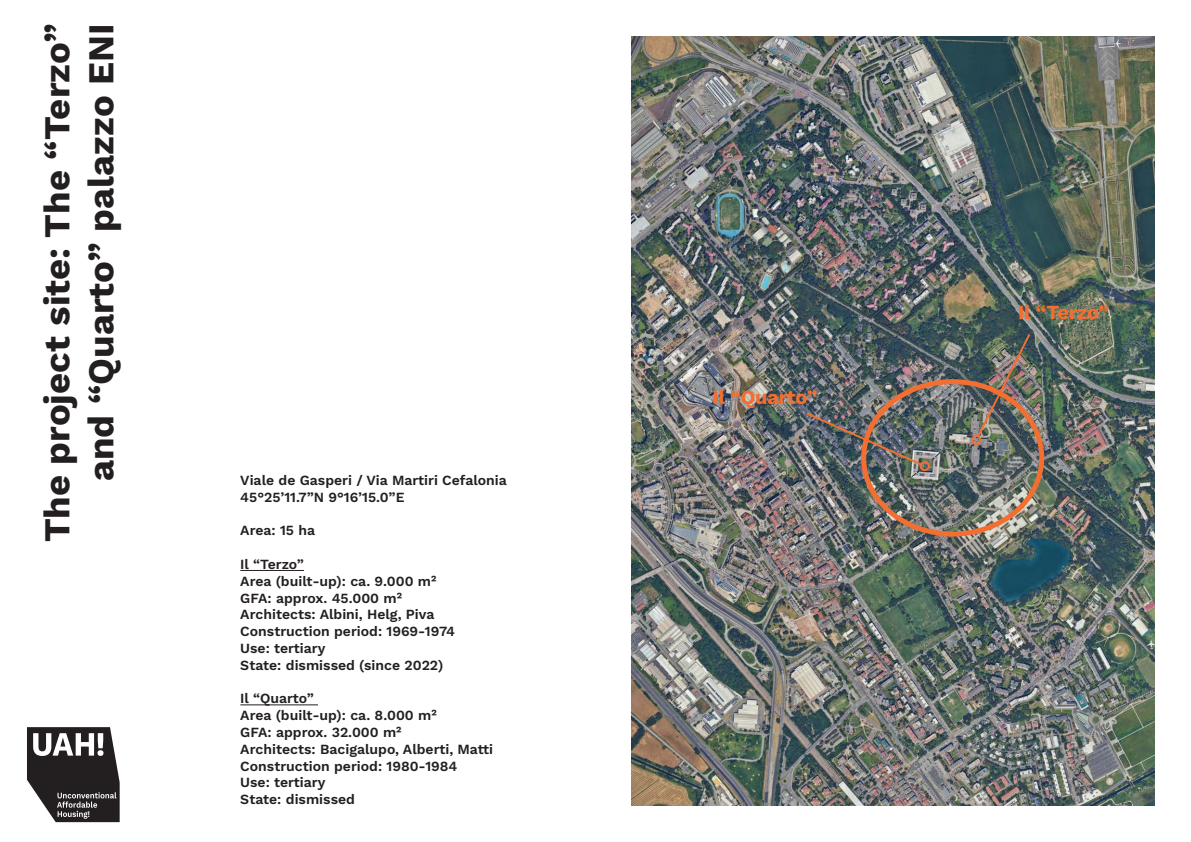
<style>
.page{position:relative;width:1191px;height:842px;background:#fff}
.page>*{position:absolute;margin:0;border:0;box-sizing:border-box;transform-origin:0 0}
.t1{font:700 36.5px/43.7px "Work Sans";color:#231f20;text-align:right}
.t2{font:700 20px "Work Sans";letter-spacing:-.01em;color:#f36e31}
.t3{font:600 14px "Work Sans";color:#231f20}
</style>
<div class="page">
<hr style="left:240px;top:570px;width:64px;height:1px;background:#231f20">
<hr style="left:240px;top:704px;width:78px;height:1px;background:#231f20">
<img style="left:631px;top:36px;width:524px;height:770px">
<div style="left:861px;top:379px;width:183px;height:157px;border:5px solid #f36e31;border-radius:50%"></div>
<img style="left:975px;top:332px;width:57px;height:107px">
<div style="left:971px;top:435px;width:10px;height:10px;border:2px solid #f36e31;border-radius:50%"></div>
<img style="left:804px;top:411px;width:119px;height:56px">
<div style="left:919px;top:461px;width:11px;height:10px;border:2px solid #f36e31;border-radius:50%"></div>
<svg style="left:27px;top:727px;width:93px;height:95px"></svg>
<p class="t1" style="left:34px;top:542px;width:520px;rotate:-90deg">The project site: The “Terzo” and “Quarto” palazzo ENI</p>
<p class="t3" style="left:240px;top:470px;width:268px">Viale de Gasperi / Via Martiri Cefalonia</p>
<p class="t3" style="left:240px;top:486px;width:166px">45°25’11.7”N 9°16’15.0”E</p>
<p class="t3" style="left:240px;top:520px;width:76px">Area: 15 ha</p>
<p class="t3" style="left:240px;top:554px;width:65px">Il “Terzo”</p>
<p class="t3" style="left:240px;top:570px;width:198px">Area (built-up): ca. 9.000 m²</p>
<p class="t3" style="left:240px;top:587px;width:163px">GFA: approx. 45.000 m²</p>
<p class="t3" style="left:240px;top:604px;width:196px">Architects: Albini, Helg, Piva</p>
<p class="t3" style="left:240px;top:621px;width:216px">Construction period: 1969-1974</p>
<p class="t3" style="left:240px;top:638px;width:87px">Use: tertiary</p>
<p class="t3" style="left:240px;top:654px;width:204px">State: dismissed (since 2022)</p>
<p class="t3" style="left:240px;top:688px;width:75px">Il “Quarto”</p>
<p class="t3" style="left:240px;top:705px;width:198px">Area (built-up): ca. 8.000 m²</p>
<p class="t3" style="left:240px;top:722px;width:163px">GFA: approx. 32.000 m²</p>
<p class="t3" style="left:240px;top:738px;width:254px">Architects: Bacigalupo, Alberti, Matti</p>
<p class="t3" style="left:240px;top:755px;width:219px">Construction period: 1980-1984</p>
<p class="t3" style="left:240px;top:772px;width:87px">Use: tertiary</p>
<p class="t3" style="left:240px;top:789px;width:116px">State: dismissed</p>
<p class="t2" style="left:712px;top:382px;width:107px">Il “Quarto”</p>
<p class="t2" style="left:1018px;top:297px;width:93px">Il “Terzo”</p>
</div>
